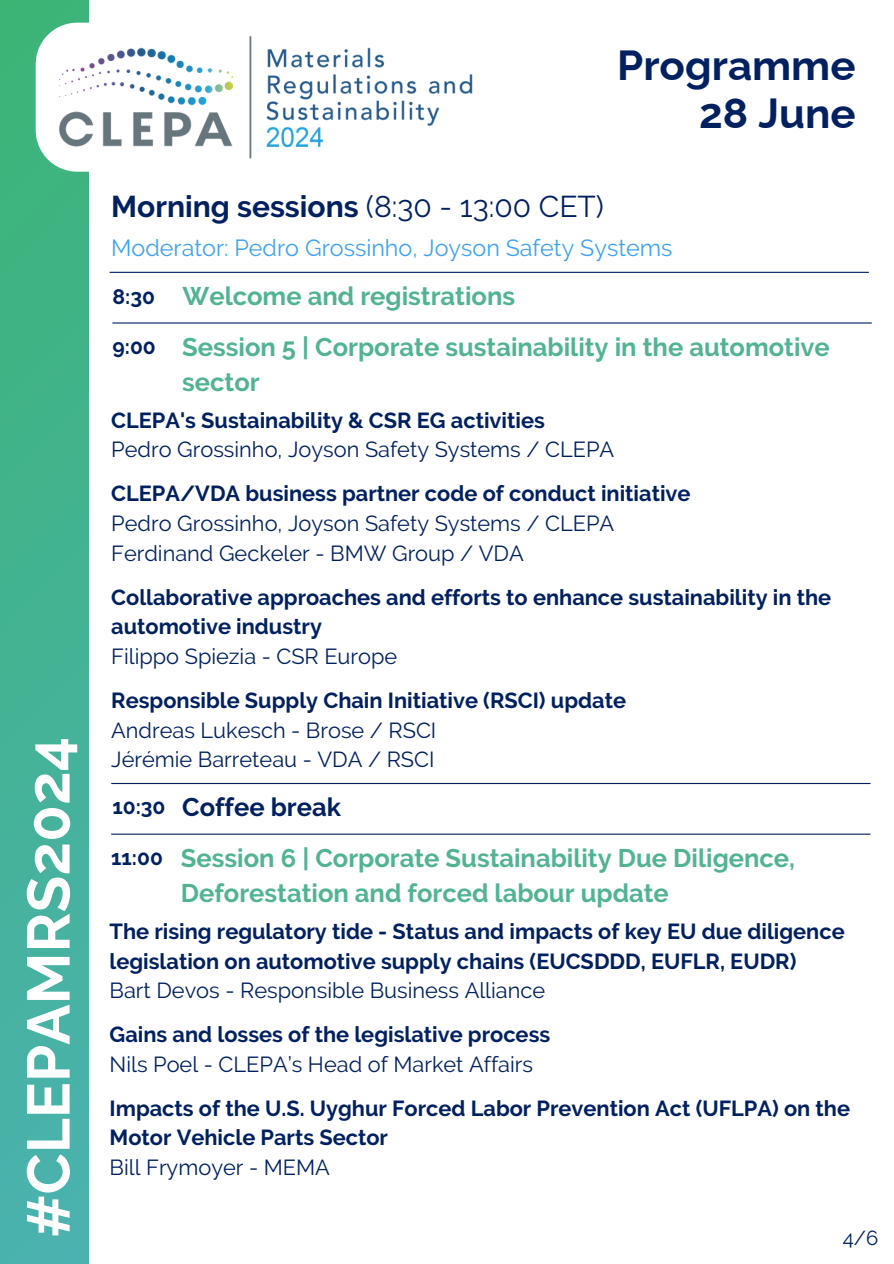
<style>
.page{position:relative;width:894px;height:1264px;background:#fff}
.page>*{position:absolute;margin:0;border:0;box-sizing:border-box;transform-origin:0 0}
.t1{font:700 60px "Raleway";color:#fff}
.t2{font:700 42px/47.2px "Raleway";color:#002060;text-align:right}
.t3{font:700 30px "Raleway";color:#002060}
.t4{font:700 25.5px/34.8px "Raleway";color:#52b394}
.t5{font:700 25.5px "Raleway";color:#002060}
.t6{font:23.25px "Raleway";color:#40a2f1}
.t7{font:700 21.75px/29.7px "Raleway";color:#002060}
.t8{font:21.75px "Raleway";color:#002060}
.t9{font:700 21px "Raleway";color:#002060}
.t10{font:20.25px "Raleway";color:#002060}
.s1{font-weight:400}
</style>
<div class="page">
<svg style="left:0;top:0;width:89px;height:1263px;background:#44b294"></svg>
<svg style="left:36px;top:23px;width:216px;height:149px"></svg>
<img style="left:58px;top:36px;width:415px;height:122px">
<hr style="left:109px;top:272px;width:759px;height:1px;background:#002060">
<hr style="left:111px;top:783px;width:759px;height:1px;background:#002060">
<hr style="left:111px;top:833px;width:759px;height:1px;background:#002060">
<hr style="left:112px;top:322px;width:759px;height:1px;background:#002060">
<h2 class="t1" style="left:13px;top:1237px;width:502px;rotate:-90deg">#CLEPAMRS2024</h2>
<h3 class="t2" style="left:617px;top:42px;width:240px">Programme<br>28 June</h3>
<p class="t3" style="left:111px;top:189px;width:494px">Morning sessions <span class="s1">(8:30 - 13:00 CET)</span></p>
<p class="t6" style="left:111px;top:234px;width:562px">Moderator: Pedro Grossinho, Joyson Safety Systems</p>
<p class="t9" style="left:112px;top:285px;width:44px">8:30</p>
<p class="t4" style="left:182px;top:278px;width:334px">Welcome and registrations</p>
<p class="t4" style="left:182px;top:329px;width:649px">Session 5 | Corporate sustainability in the automotive sector</p>
<h4 class="t9" style="left:112px;top:334px;width:45px">9:00</h4>
<h5 class="t7" style="left:111px;top:405px;width:435px">CLEPA's Sustainability &amp; CSR EG activities</h5>
<h4 class="t8" style="left:111px;top:437px;width:504px">Pedro Grossinho, Joyson Safety Systems / CLEPA</h4>
<h6 class="t7" style="left:111px;top:478px;width:580px">CLEPA/VDA business partner code of conduct initiative</h6>
<h4 class="t8" style="left:111px;top:510px;width:504px">Pedro Grossinho, Joyson Safety Systems / CLEPA</h4>
<h6 class="t8" style="left:111px;top:540px;width:414px">Ferdinand Geckeler - BMW Group / VDA</h6>
<p class="t7" style="left:111px;top:582px;width:721px">Collaborative approaches and efforts to enhance sustainability in the automotive industry</p>
<p class="t8" style="left:111px;top:643px;width:287px">Filippo Spiezia - CSR Europe</p>
<p class="t7" style="left:111px;top:685px;width:516px">Responsible Supply Chain Initiative (RSCI) update</p>
<p class="t8" style="left:111px;top:717px;width:326px">Andreas Lukesch - Brose / RSCI</p>
<p class="t8" style="left:111px;top:747px;width:324px">Jérémie Barreteau - VDA / RSCI</p>
<h6 class="t9" style="left:112px;top:794px;width:55px">10:30</h6>
<h4 class="t5" style="left:182px;top:792px;width:160px">Coffee break</h4>
<p class="t9" style="left:111px;top:845px;width:53px">11:00</p>
<p class="t4" style="left:181px;top:840px;width:615px">Session 6 | Corporate Sustainability Due Diligence,<br>Deforestation and forced labour update</p>
<p class="t7" style="left:109px;top:916px;width:736px">The rising regulatory tide - Status and impacts of key EU due diligence legislation on automotive supply chains (EUCSDDD, EUFLR, EUDR)</p>
<p class="t8" style="left:109px;top:977px;width:437px">Bart Devos - Responsible Business Alliance</p>
<p class="t7" style="left:109px;top:1019px;width:442px">Gains and losses of the legislative process</p>
<p class="t8" style="left:109px;top:1051px;width:425px">Nils Poel - CLEPA’s Head of Market Affairs</p>
<p class="t7" style="left:109px;top:1093px;width:741px">Impacts of the U.S. Uyghur Forced Labor Prevention Act (UFLPA) on the<br>Motor Vehicle Parts Sector</p>
<p class="t8" style="left:109px;top:1154px;width:222px">Bill Frymoyer - MEMA</p>
<h6 class="t10" style="left:842px;top:1225px;width:37px">4/6</h6>
</div>
